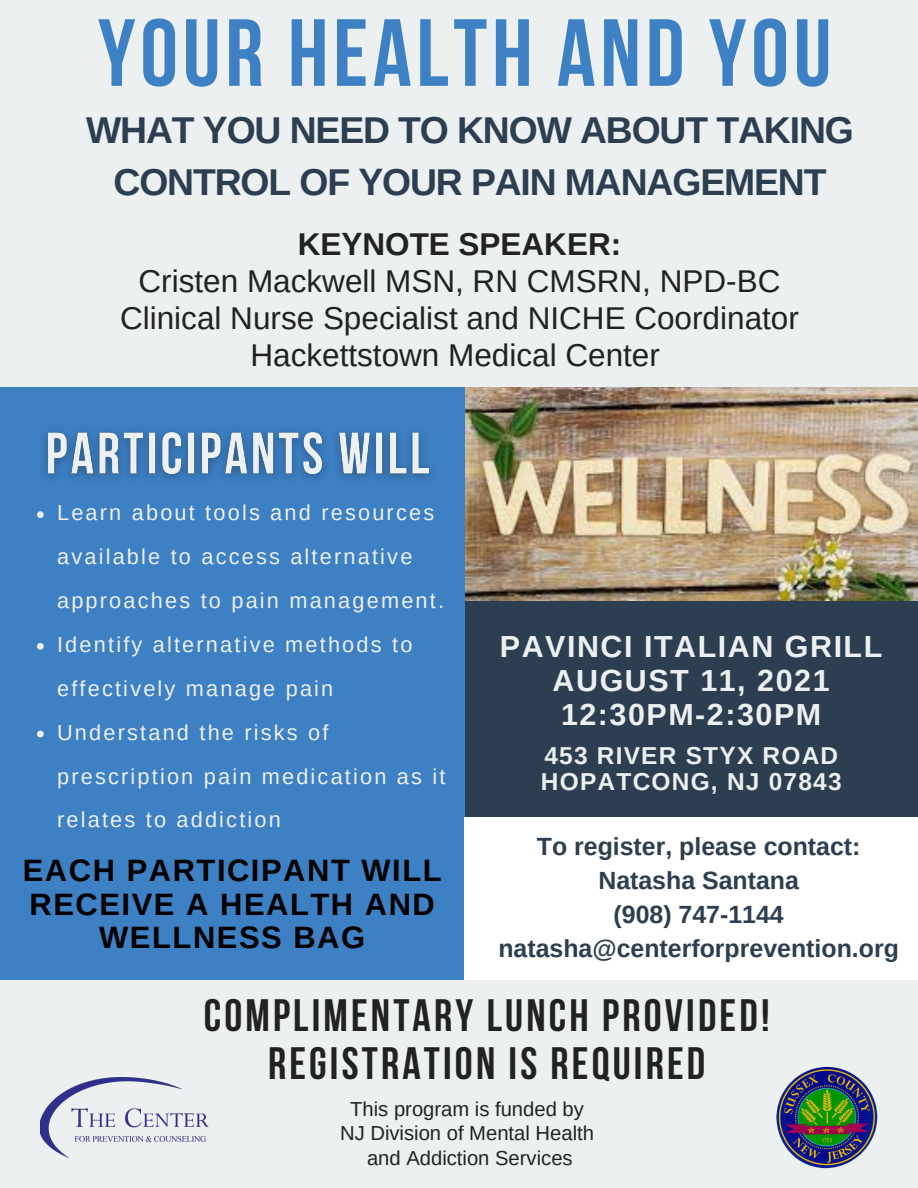
<style>
.page{position:relative;width:918px;height:1188px;background:#ecf0f1}
.page>*{position:absolute;margin:0;border:0;box-sizing:border-box;transform-origin:0 0}
.t1{font:700 95.1px "Bebas Neue";letter-spacing:.05em;color:#3d80c4}
.t2{font:700 45.15px/47.1px "Bebas Neue";letter-spacing:.07em;color:#222;text-align:center}
.t3{font:700 37.35px/51.8px "Arimo";letter-spacing:-.03em;color:#2c3e50;text-align:center}
.t4{font:31.5px "Arimo";color:#222}
.t5{font:700 31.5px "Arimo";color:#222}
.t6{font:700 30.9px/33.8px "Arimo";letter-spacing:.05em;color:#000;text-align:center}
.t7{font:700 30.45px "Arimo";letter-spacing:.05em;color:#ecf0f1}
.t8{font:700 24.9px "Arimo";color:#2c3e50}
.t9{font:700 24.45px "Arimo";letter-spacing:.05em;color:#ecf0f1}
.t10{font:21.75px/43.8px "Arimo";letter-spacing:.1em;color:#ecf0f1}
.t11{font:20.25px "Arimo";color:#222}
</style>
<div class="page">
<div style="left:0;top:387px;width:465px;height:593px;background:#3d80c4"></div>
<div style="left:465px;top:446px;width:453px;height:534px;background:#2c3e50"></div>
<div style="left:465px;top:817px;width:453px;height:162px;background:#fff"></div>
<img style="left:44px;top:430px;width:387px;height:50px">
<svg style="left:37px;top:511px;width:7px;height:7px"></svg>
<svg style="left:37px;top:643px;width:7px;height:7px"></svg>
<svg style="left:37px;top:731px;width:7px;height:6px"></svg>
<img style="left:41px;top:1077px;width:168px;height:80px">
<img style="left:465px;top:387px;width:452px;height:214px">
<img style="left:776px;top:1066px;width:102px;height:102px">
<p class="t1" style="left:98px;top:15px;width:735px">YOUR HEALTH AND YOU</p>
<p class="t3" style="left:86px;top:104px;width:769px">WHAT YOU NEED TO KNOW ABOUT TAKING<br>CONTROL OF YOUR PAIN MANAGEMENT</p>
<p class="t5" style="left:298px;top:226px;width:325px">KEYNOTE SPEAKER:</p>
<p class="t4" style="left:139px;top:263px;width:643px">Cristen Mackwell MSN, RN CMSRN, NPD-BC</p>
<p class="t4" style="left:120px;top:300px;width:680px">Clinical Nurse Specialist and NICHE Coordinator</p>
<p class="t4" style="left:251px;top:337px;width:411px">Hackettstown Medical Center</p>
<p class="t10" style="left:57px;top:491px;width:389px">Learn about tools and resources available to access alternative approaches to pain management.</p>
<p class="t10" style="left:57px;top:622px;width:357px">Identify alternative methods to effectively manage pain</p>
<p class="t10" style="left:57px;top:710px;width:390px">Understand the risks of prescription pain medication as it relates to addiction</p>
<p class="t6" style="left:23px;top:853px;width:420px">EACH PARTICIPANT WILL<br>RECEIVE A HEALTH AND<br>WELLNESS BAG</p>
<p class="t7" style="left:500px;top:629px;width:384px">PAVINCI ITALIAN GRILL</p>
<p class="t7" style="left:553px;top:663px;width:278px">AUGUST 11, 2021</p>
<p class="t7" style="left:561px;top:697px;width:262px">12:30PM-2:30PM</p>
<p class="t9" style="left:544px;top:742px;width:295px">453 RIVER STYX ROAD</p>
<p class="t9" style="left:541px;top:768px;width:302px">HOPATCONG, NJ 07843</p>
<p class="t8" style="left:537px;top:833px;width:325px">To register, please contact:</p>
<p class="t8" style="left:598px;top:867px;width:202px">Natasha Santana</p>
<p class="t8" style="left:614px;top:900px;width:172px">(908) 747-1144</p>
<p class="t8" style="left:498px;top:934px;width:402px">natasha@centerforprevention.org</p>
<p class="t2" style="left:204px;top:997px;width:567px">COMPLIMENTARY LUNCH PROVIDED!<br>REGISTRATION IS REQUIRED</p>
<p class="t11" style="left:350px;top:1097px;width:235px">This program is funded by</p>
<p class="t11" style="left:340px;top:1122px;width:255px">NJ Division of Mental Health</p>
<p class="t11" style="left:367px;top:1147px;width:207px">and Addiction Services</p>
</div>
